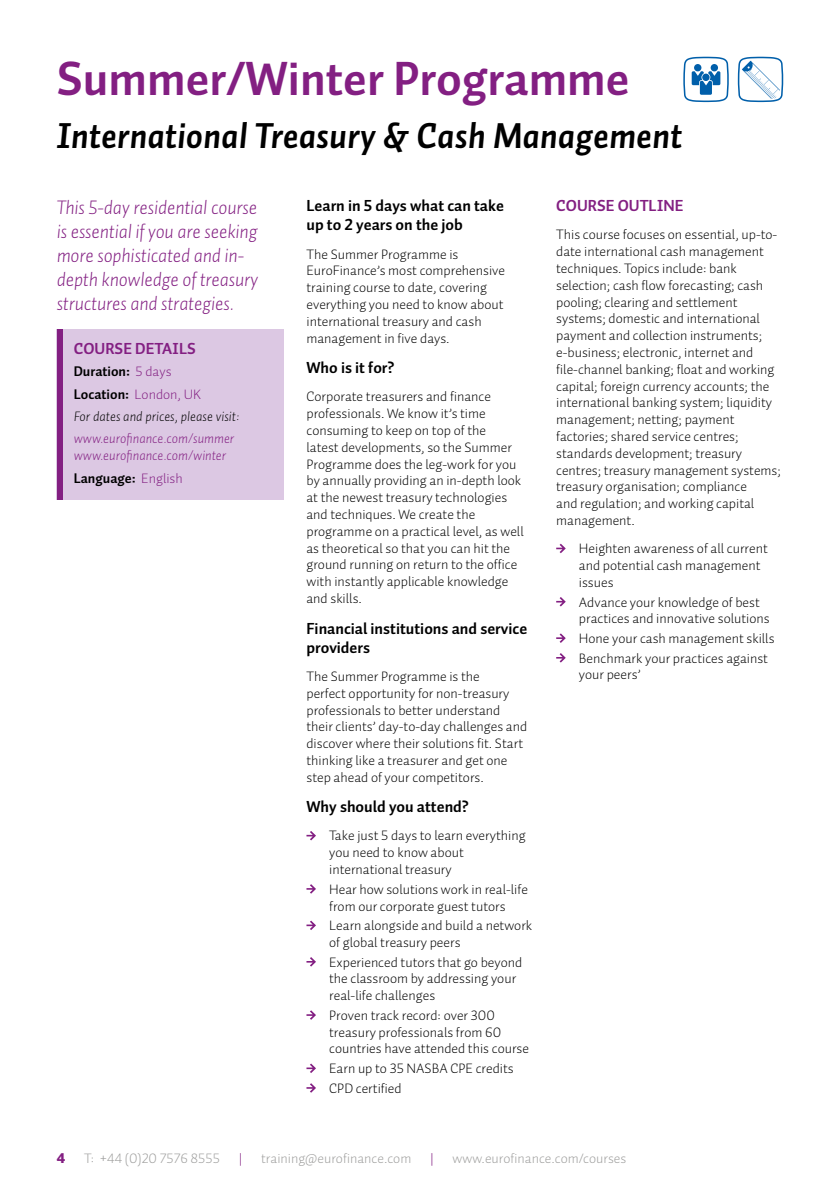
<style>
.page{position:relative;width:840px;height:1191px;background:#fff}
.page>*{position:absolute;margin:0;border:0;box-sizing:border-box;transform-origin:0 0}
.t1{font:48px "Auto 1 Bold LF";color:#831f82}
.t2{font:36px "Auto 1 Bold Italic LF";color:#000}
.t3{font:20px/24px "Auto 1 Light Italic LF";letter-spacing:-.01em;color:#831f82}
.t4{font:16px/19.2px "Auto 1 Bold LF";color:#000}
.t5{font:16px "Auto 1 Bold LF";color:#831f82}
.t6{font:14px/16.8px "Auto 1 Light LF";color:#000}
.t7{font:14px "Auto 1 Light LF";color:#9d9d9c}
.t8{font:14px/16.8px "Auto 1 Light Italic LF";color:#831f82}
.t9{font:14px/22.4px "Auto 1 Bold LF";color:#000}
.t10{font:14px "Auto 1 Light Italic LF";color:#000}
.t11{font:14px "Auto 1 Light LF";color:#831f82}
.t12{font:14px "Auto 1 Black LF";color:#831f82}
.s1{font-family:"Auto 1 Light LF";color:#831f82}
</style>
<div class="page">
<svg style="left:306px;top:831px;width:10px;height:9px"></svg>
<svg style="left:306px;top:884px;width:10px;height:9px"></svg>
<svg style="left:306px;top:920px;width:10px;height:10px"></svg>
<svg style="left:306px;top:957px;width:10px;height:9px"></svg>
<svg style="left:306px;top:1010px;width:10px;height:9px"></svg>
<svg style="left:306px;top:1063px;width:10px;height:10px"></svg>
<svg style="left:306px;top:1083px;width:10px;height:9px"></svg>
<svg style="left:556px;top:543px;width:9px;height:10px"></svg>
<svg style="left:556px;top:597px;width:9px;height:9px"></svg>
<svg style="left:556px;top:633px;width:9px;height:10px"></svg>
<svg style="left:556px;top:653px;width:9px;height:9px"></svg>
<div style="left:57px;top:329px;width:226px;height:170px;background:#dcc8e3"></div>
<div style="left:57px;top:329px;width:5px;height:170px;background:#831f82"></div>
<svg style="left:683px;top:57px;width:45px;height:45px"></svg>
<svg style="left:737px;top:57px;width:45px;height:45px"></svg>
<h1 class="t1" style="left:57px;top:48px;width:574px">Summer/Winter Programme</h1>
<h2 class="t2" style="left:57px;top:113px;width:627px">International Treasury &amp; Cash Management</h2>
<h3 class="t3" style="left:57px;top:195px;width:203px">This 5-day residential course is essential if you are seeking more sophisticated and in&shy;depth knowledge of treasury structures and strategies.</h3>
<p class="t5" style="left:74px;top:338px;width:123px">COURSE DETAILS</p>
<p class="t9" style="left:74px;top:360px;width:129px">Duration: <span class="s1">5 days<br></span>Location: <span class="s1">London, UK</span></p>
<p class="t10" style="left:74px;top:408px;width:167px">For dates and prices, please visit:</p>
<p class="t8" style="left:74px;top:430px;width:162px">www.eurofinance.com/summer www.eurofinance.com/winter</p>
<p class="t9" style="left:74px;top:466px;width:110px">Language: <span class="s1">English</span></p>
<p class="t4" style="left:306px;top:196px;width:199px">Learn in 5 days what can take up to 2 years on the job</p>
<p class="t6" style="left:306px;top:245px;width:200px">The Summer Programme is<br>EuroFinance’s most comprehensive training course to date, covering everything you need to know about international treasury and cash management in five days.</p>
<p class="t4" style="left:306px;top:358px;width:89px">Who is it for?</p>
<p class="t6" style="left:306px;top:388px;width:219px">Corporate treasurers and finance professionals. We know it’s time consuming to keep on top of the<br>latest developments, so the Summer Programme does the leg-work for you by annually providing an in-depth look at the newest treasury technologies and techniques. We create the programme on a practical level, as well as theoretical so that you can hit the ground running on return to the office with instantly applicable knowledge and skills.</p>
<p class="t4" style="left:306px;top:618px;width:222px">Financial institutions and service providers</p>
<p class="t6" style="left:306px;top:667px;width:222px">The Summer Programme is the<br>perfect opportunity for non-treasury professionals to better understand their clients’ day-to-day challenges and discover where their solutions fit. Start thinking like a treasurer and get one step ahead of your competitors.</p>
<p class="t4" style="left:306px;top:797px;width:164px">Why should you attend?</p>
<p class="t6" style="left:329px;top:827px;width:198px">Take just 5 days to learn everything you need to know about international treasury</p>
<p class="t6" style="left:329px;top:880px;width:200px">Hear how solutions work in real-life from our corporate guest tutors</p>
<p class="t6" style="left:329px;top:916px;width:204px">Learn alongside and build a network of global treasury peers</p>
<p class="t6" style="left:329px;top:953px;width:194px">Experienced tutors that go beyond the classroom by addressing your real-life challenges</p>
<p class="t6" style="left:329px;top:1006px;width:201px">Proven track record: over 300 treasury professionals from 60 countries have attended this course</p>
<p class="t6" style="left:329px;top:1058px;width:186px;line-height:19.6px">Earn up to 35 NASBA CPE credits<br>CPD certified</p>
<p class="t5" style="left:556px;top:196px;width:129px">COURSE OUTLINE</p>
<p class="t6" style="left:556px;top:226px;width:226px">This course focuses on essential, up-to&shy;date international cash management techniques. Topics include: bank selection; cash flow forecasting; cash pooling; clearing and settlement systems; domestic and international payment and collection instruments; e-business; electronic, internet and file-channel banking; float and working capital; foreign currency accounts; the international banking system; liquidity management; netting; payment factories; shared service centres; standards development; treasury centres; treasury management systems; treasury organisation; compliance<br>and regulation; and working capital management.</p>
<p class="t6" style="left:578px;top:540px;width:190px">Heighten awareness of all current and potential cash management issues</p>
<p class="t6" style="left:578px;top:593px;width:192px">Advance your knowledge of best practices and innovative solutions</p>
<p class="t6" style="left:578px;top:628px;width:197px;line-height:19.6px">Hone your cash management skills<br>Benchmark your practices against</p>
<p class="t6" style="left:578px;top:666px;width:63px">your peers’</p>
<p class="t12" style="left:57px;top:1148px;width:10px">4</p>
<p class="t7" style="left:84px;top:1149px;width:137px">T: +44 (0)20 7576 8555</p>
<p class="t11" style="left:238px;top:1149px;width:5px">|</p>
<p class="t7" style="left:261px;top:1149px;width:152px">training@eurofinance.com</p>
<p class="t11" style="left:430px;top:1149px;width:5px">|</p>
<p class="t7" style="left:452px;top:1149px;width:175px">www.eurofinance.com/courses</p>
</div>
